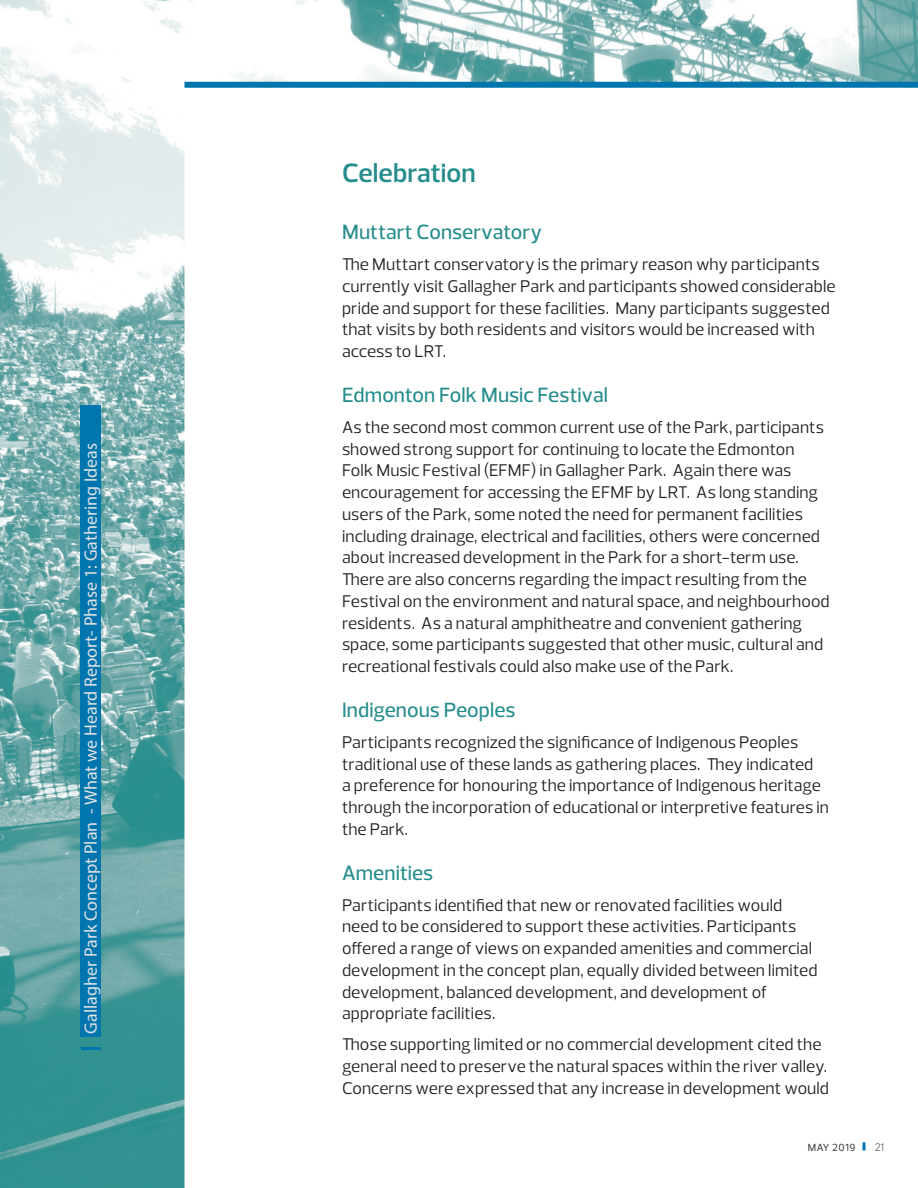
<style>
.page{position:relative;width:918px;height:1188px;background:#fff}
.page>*{position:absolute;margin:0;border:0;box-sizing:border-box;transform-origin:0 0}
.Section_Heading{font:600 27px "Prelo";letter-spacing:.005em;color:#258d8c}
.Sub-Heading{font:500 21px "Prelo";letter-spacing:.005em;color:#258d8c}
.Side{font:18px "Myriad Pro";color:#e1e2e4}
.P_Body_1a_-_Roman_10{font:17.25px/21.8px "Prelo";letter-spacing:.005em;color:#231f20}
.t1{font:10.5px "Prelo";letter-spacing:.05em;color:#231f20}
.t2{font:300 10.5px "Nobel";color:#231f20}
</style>
<div class="page">
<img style="left:0;top:0;width:918px;height:1188px">
<div style="left:80px;top:405px;width:21px;height:631px;background:#0175ad"></div>
<hr style="left:81px;top:1047px;width:20px;height:3px;background:#0175ad">
<div style="left:184px;top:82px;width:734px;height:6px;background:#0175ad"></div>
<p class="Side" style="left:80px;top:1034px;width:592px;rotate:-90deg">Gallagher Park Concept Plan - What we Heard Report- Phase 1: Gathering Ideas</p>
<p class="Section_Heading" style="left:342px;top:157px;width:135px">Celebration</p>
<p class="Sub-Heading" style="left:342px;top:219px;width:202px">Muttart Conservatory</p>
<p class="P_Body_1a_-_Roman_10" style="left:342px;top:253px;width:495px">The Muttart conservatory is the primary reason why participants currently visit Gallagher Park and participants showed considerable pride and support for these facilities. Many participants suggested that visits by both residents and visitors would be increased with access to LRT.</p>
<p class="Sub-Heading" style="left:342px;top:382px;width:268px">Edmonton Folk Music Festival</p>
<p class="P_Body_1a_-_Roman_10" style="left:342px;top:416px;width:489px">As the second most common current use of the Park, participants showed strong support for continuing to locate the Edmonton Folk Music Festival (EFMF) in Gallagher Park. Again there was encouragement for accessing the EFMF by LRT. As long standing users of the Park, some noted the need for permanent facilities including drainage, electrical and facilities, others were concerned about increased development in the Park for a short-term use.<br>There are also concerns regarding the impact resulting from the Festival on the environment and natural space, and neighbourhood residents. As a natural amphitheatre and convenient gathering space, some participants suggested that other music, cultural and recreational festivals could also make use of the Park.</p>
<p class="Sub-Heading" style="left:342px;top:697px;width:175px">Indigenous Peoples</p>
<p class="P_Body_1a_-_Roman_10" style="left:342px;top:731px;width:489px">Participants recognized the significance of Indigenous Peoples traditional use of these lands as gathering places. They indicated<br>a preference for honouring the importance of Indigenous heritage through the incorporation of educational or interpretive features in the Park.</p>
<p class="Sub-Heading" style="left:342px;top:860px;width:93px">Amenities</p>
<p class="P_Body_1a_-_Roman_10" style="left:342px;top:894px;width:477px">Participants identified that new or renovated facilities would need to be considered to support these activities. Participants offered a range of views on expanded amenities and commercial development in the concept plan, equally divided between limited development, balanced development, and development of appropriate facilities.</p>
<p class="P_Body_1a_-_Roman_10" style="left:342px;top:1033px;width:489px">Those supporting limited or no commercial development cited the general need to preserve the natural spaces within the river valley.<br>Concerns were expressed that any increase in development would</p>
<p class="t1" style="left:808px;top:1141px;width:49px">MAY 2019</p>
<p class="t2" style="left:875px;top:1141px;width:10px">21</p>
</div>
